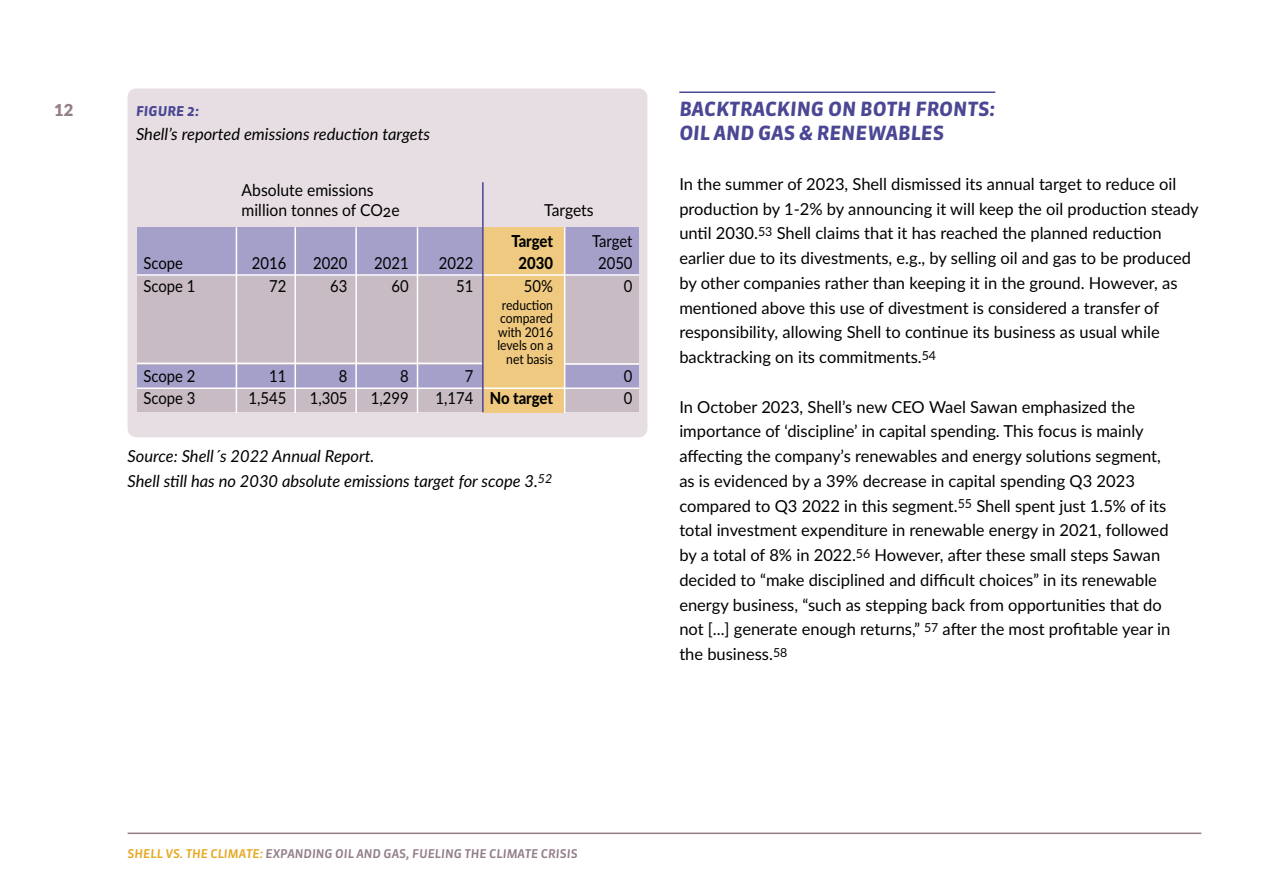
<style>
.page{position:relative;width:1263px;height:893px;background:#fff}
.page>*{position:absolute;margin:0;border:0;box-sizing:border-box;transform-origin:0 0}
._03TK{font:italic 700 19.5px/24.8px "Sanuk";color:#4b4794}
._01_PLAT{font:16.5px/24.8px "Lato";color:#000}
._01_PLAT-2{font:italic 16.5px/24.8px "Lato";color:#000}
._01_PLAT-3{font:16.5px "Lato";color:#000;scale:.9 1}
._01_PLAT-4{font:16.5px/19.5px "Lato";color:#000;scale:.95 1}
.t1{font:800 16.5px "Lato";letter-spacing:-.005em;color:#000;scale:.9 1}
.t2{font:900 16.5px "Lato";color:#927d89}
.t3{font:13.5px/13.5px "Lato";color:#000;text-align:right;scale:.9 1}
.FIGURE-TABLE_number{font:italic 700 13.5px "Sanuk";color:#4b4794}
.t4{font:italic 500 12px "Sanuk";color:#927d89}
.s1{font-weight:400}
.s2{color:#e5a923}
</style>
<div class="page">
<hr style="left:128px;top:833px;width:1073px;height:1px;background:#927d89">
<hr style="left:679px;top:92px;width:316px;height:1px;background:#4b4794">
<div style="left:128px;top:89px;width:519px;height:348px;background:#e6dee2;border-radius:9px"></div>
<div style="left:137px;top:227px;width:502px;height:161px;background:#a5a0ca"></div>
<div style="left:137px;top:276px;width:502px;height:88px;background:#c8bbc3"></div>
<div style="left:137px;top:388px;width:502px;height:24px;background:#c8bbc3"></div>
<div style="left:483px;top:227px;width:81px;height:185px;background:#efc97f"></div>
<hr style="left:137px;top:274px;width:502px;height:2px;background:#fff">
<hr style="left:137px;top:363px;width:346px;height:1px;background:#fff">
<hr style="left:137px;top:387px;width:502px;height:2px;background:#fff">
<hr style="left:564px;top:363px;width:75px;height:2px;background:#fff">
<hr style="left:294px;top:227px;width:2px;height:185px;background:#fff">
<hr style="left:355px;top:227px;width:2px;height:185px;background:#fff">
<hr style="left:417px;top:227px;width:1px;height:185px;background:#fff">
<hr style="left:482px;top:182px;width:2px;height:230px;background:#4b4794">
<hr style="left:564px;top:227px;width:1px;height:185px;background:#fff">
<hr style="left:236px;top:227px;width:1px;height:185px;background:#fff">
<p class="t2" style="left:54px;top:97px;width:21px">12</p>
<p class="FIGURE-TABLE_number" style="left:136px;top:102px;width:64px">FIGURE 2:</p>
<p class="_01_PLAT-2" style="left:136px;top:121px;width:296px">Shell’s reported emissions reduction targets</p>
<p class="_01_PLAT-4" style="left:242px;top:180px;width:168px">Absolute emissions million tonnes of CO2e</p>
<p class="_01_PLAT-4" style="left:544px;top:199px;width:53px">Targets</p>
<p class="t1" style="left:511px;top:228px;width:48px">Target</p>
<p class="_01_PLAT-3" style="left:592px;top:229px;width:46px">Target</p>
<p class="_01_PLAT-3" style="left:144px;top:251px;width:45px">Scope</p>
<p class="_01_PLAT-3" style="left:252px;top:251px;width:40px">2016</p>
<p class="_01_PLAT-3" style="left:313px;top:251px;width:40px">2020</p>
<p class="_01_PLAT-3" style="left:374px;top:251px;width:40px">2021</p>
<p class="_01_PLAT-3" style="left:439px;top:251px;width:40px">2022</p>
<p class="t1" style="left:519px;top:251px;width:40px">2030</p>
<p class="_01_PLAT-3" style="left:598px;top:251px;width:40px">2050</p>
<p class="_01_PLAT-3" style="left:144px;top:274px;width:59px">Scope 1</p>
<p class="_01_PLAT-3" style="left:269px;top:274px;width:21px">72</p>
<p class="_01_PLAT-3" style="left:330px;top:274px;width:21px">63</p>
<p class="_01_PLAT-3" style="left:391px;top:274px;width:21px">60</p>
<p class="_01_PLAT-3" style="left:456px;top:274px;width:21px">51</p>
<p class="_01_PLAT-3" style="left:524px;top:274px;width:34px">50%</p>
<p class="_01_PLAT-3" style="left:624px;top:274px;width:11px">0</p>
<p class="t3" style="left:497px;top:297px;width:63px">reduction compared with 2016 levels on a net basis</p>
<p class="_01_PLAT-3" style="left:144px;top:364px;width:59px">Scope 2</p>
<p class="_01_PLAT-3" style="left:269px;top:364px;width:21px">11</p>
<p class="_01_PLAT-3" style="left:339px;top:364px;width:11px">8</p>
<p class="_01_PLAT-3" style="left:400px;top:364px;width:11px">8</p>
<p class="_01_PLAT-3" style="left:465px;top:364px;width:11px">7</p>
<p class="_01_PLAT-3" style="left:624px;top:364px;width:11px">0</p>
<p class="_01_PLAT-3" style="left:144px;top:386px;width:59px">Scope 3</p>
<p class="_01_PLAT-3" style="left:249px;top:386px;width:44px">1,545</p>
<p class="_01_PLAT-3" style="left:310px;top:386px;width:44px">1,305</p>
<p class="_01_PLAT-3" style="left:371px;top:386px;width:44px">1,299</p>
<p class="t1" style="left:435px;top:386px;width:132px"><span class="s1">1,174</span> No target</p>
<p class="_01_PLAT-3" style="left:624px;top:386px;width:11px">0</p>
<p class="_01_PLAT-2" style="left:128px;top:443px;width:426px">Source: Shell´s 2022 Annual Report.<br>Shell still has no 2030 absolute emissions target for scope 3.<sup>52</sup></p>
<p class="_03TK" style="left:679px;top:96px;width:317px">BACKTRACKING ON BOTH FRONTS:<br>OIL AND GAS &amp; RENEWABLES</p>
<p class="_01_PLAT" style="left:679px;top:171px;width:521px">In the summer of 2023, Shell dismissed its annual target to reduce oil production by 1-2% by announcing it will keep the oil production steady until 2030.<sup>53</sup> Shell claims that it has reached the planned reduction earlier due to its divestments, e.g., by selling oil and gas to be produced by other companies rather than keeping it in the ground. However, as mentioned above this use of divestment is considered a transfer of responsibility, allowing Shell to continue its business as usual while backtracking on its commitments.<sup>54</sup></p>
<p class="_01_PLAT" style="left:679px;top:393px;width:493px">In October 2023, Shell’s new CEO Wael Sawan emphasized the importance of ‘discipline’ in capital spending. This focus is mainly affecting the company’s renewables and energy solutions segment, as is evidenced by a 39% decrease in capital spending Q3 2023 compared to Q3 2022 in this segment.<sup>55</sup> Shell spent just 1.5% of its total investment expenditure in renewable energy in 2021, followed by a total of 8% in 2022.<sup>56</sup> However, after these small steps Sawan decided to “make disciplined and difficult choices” in its renewable energy business, “such as stepping back from opportunities that do not [...] generate enough returns,” <sup>57</sup> after the most profitable year in the business.<sup>58</sup></p>
<p class="t4" style="left:128px;top:846px;width:452px"><span class="s2">SHELL VS. THE CLIMATE:</span> EXPANDING OIL AND GAS, FUELING THE CLIMATE CRISIS</p>
</div>
